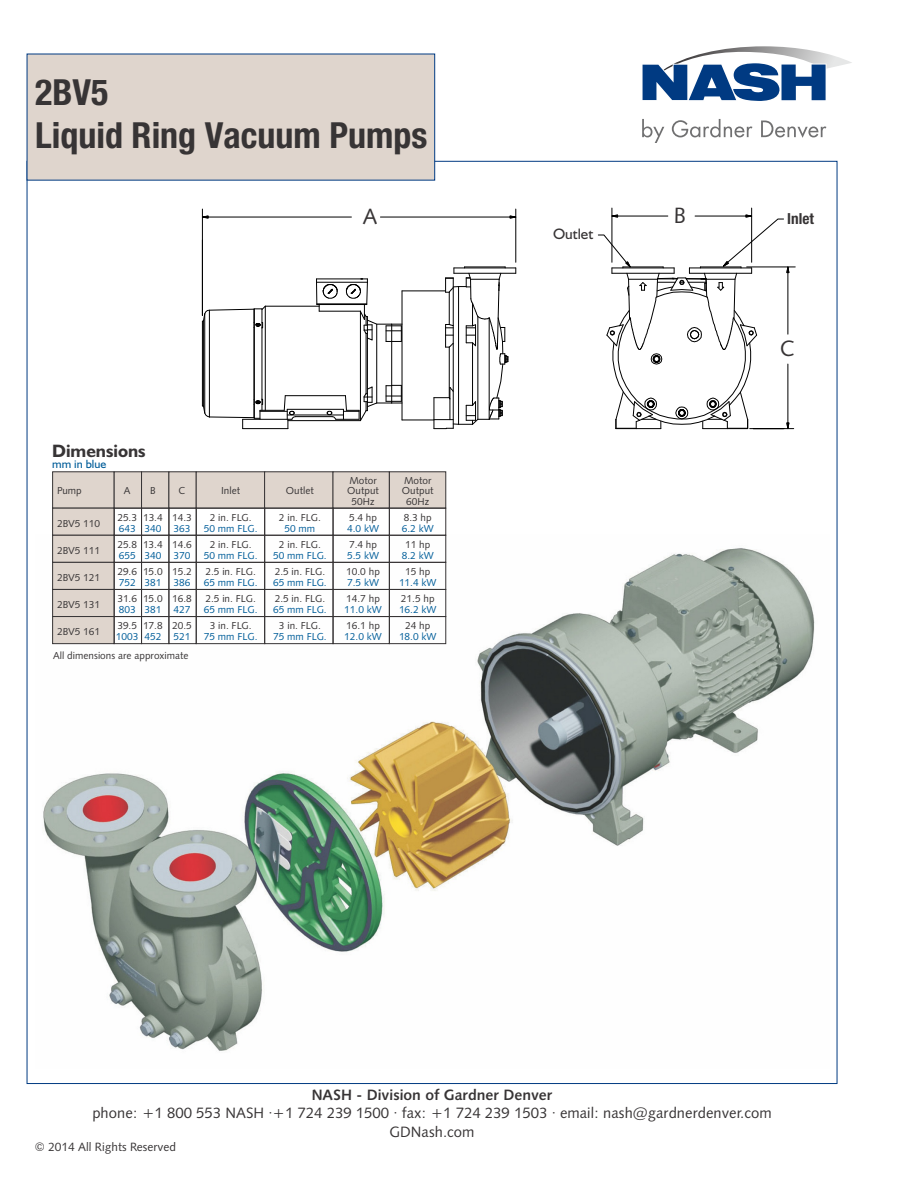
<style>
.page{position:relative;width:918px;height:1188px;background:#fff}
.page>*{position:absolute;margin:0;border:0;box-sizing:border-box;transform-origin:0 0}
.t1{font:700 condensed 36px/42.6px "Helvetica Neue";color:#373435}
.t2{font:22.2px "Humanist 531 BT Roman A";color:#373435}
.t3{font:700 18px "Humanist 521 BT";color:#373435}
.t4{font:15.3px "Humanist 521 BT";color:#373435}
.t5{font:700 condensed 15.3px "Helvetica Neue";color:#373435}
.t6{font:15px/18.1px "Humanist 531 BT Roman A";color:#373435;text-align:center}
.t7{font:15px "Humanist 531 BT Bold A";color:#373435}
.t8{font:12px "Humanist 531 BT Roman A";color:#373435}
.t9{font:12px "Humanist 521 BT";color:#005d99}
.t10{font:10.2px "Humanist 531 BT Roman A";color:#373435}
.t11{font:10.2px "Humanist 531 BT Roman A";color:#005d99}
</style>
<div class="page">
<img style="left:43px;top:534px;width:772px;height:517px">
<div style="left:27px;top:54px;width:408px;height:126px;background:#dfd5cd"></div>
<svg style="left:52px;top:471px;width:394px;height:173px"></svg>
<div style="left:196px;top:508px;width:69px;height:27px;border:1px solid #373435"></div>
<div style="left:264px;top:508px;width:69px;height:27px;border:1px solid #373435"></div>
<div style="left:333px;top:508px;width:57px;height:27px;border:1px solid #373435"></div>
<div style="left:389px;top:508px;width:57px;height:27px;border:1px solid #373435"></div>
<div style="left:196px;top:535px;width:69px;height:28px;border:1px solid #373435"></div>
<div style="left:264px;top:535px;width:69px;height:28px;border:1px solid #373435"></div>
<div style="left:333px;top:535px;width:57px;height:28px;border:1px solid #373435"></div>
<div style="left:389px;top:535px;width:57px;height:28px;border:1px solid #373435"></div>
<div style="left:196px;top:562px;width:69px;height:28px;border:1px solid #373435"></div>
<div style="left:264px;top:562px;width:69px;height:28px;border:1px solid #373435"></div>
<div style="left:333px;top:562px;width:57px;height:28px;border:1px solid #373435"></div>
<div style="left:389px;top:562px;width:57px;height:28px;border:1px solid #373435"></div>
<div style="left:196px;top:589px;width:69px;height:28px;border:1px solid #373435"></div>
<div style="left:264px;top:589px;width:69px;height:28px;border:1px solid #373435"></div>
<div style="left:333px;top:589px;width:57px;height:28px;border:1px solid #373435"></div>
<div style="left:389px;top:589px;width:57px;height:28px;border:1px solid #373435"></div>
<div style="left:196px;top:616px;width:69px;height:28px;border:1px solid #373435"></div>
<div style="left:264px;top:616px;width:69px;height:28px;border:1px solid #373435"></div>
<div style="left:333px;top:616px;width:57px;height:28px;border:1px solid #373435"></div>
<div style="left:389px;top:616px;width:57px;height:28px;border:1px solid #373435"></div>
<hr style="left:402px;top:291px;width:1px;height:129px;background:#000">
<hr style="left:391px;top:324px;width:1px;height:79px;background:#000">
<hr style="left:376px;top:324px;width:1px;height:79px;background:#000">
<hr style="left:367px;top:317px;width:1px;height:94px;background:#000">
<hr style="left:366px;top:333px;width:1px;height:61px;background:#000">
<hr style="left:360px;top:311px;width:1px;height:110px;background:#000">
<hr style="left:265px;top:306px;width:1px;height:104px;background:#000">
<hr style="left:262px;top:309px;width:1px;height:101px;background:#000">
<hr style="left:254px;top:327px;width:1px;height:73px;background:#000">
<hr style="left:209px;top:310px;width:1px;height:107px;background:#000">
<hr style="left:204px;top:314px;width:1px;height:99px;background:#000">
<hr style="left:203px;top:321px;width:1px;height:85px;background:#000">
<hr style="left:202px;top:321px;width:1px;height:85px;background:#000">
<hr style="left:285px;top:395px;width:60px;height:1px;background:#000">
<hr style="left:287px;top:409px;width:56px;height:1px;background:#000">
<hr style="left:287px;top:415px;width:56px;height:1px;background:#000">
<hr style="left:296px;top:416px;width:36px;height:1px;background:#000">
<hr style="left:288px;top:420px;width:72px;height:1px;background:#000">
<svg style="left:202px;top:395px;width:94px;height:34px"></svg>
<hr style="left:402px;top:420px;width:32px;height:1px;background:#000">
<svg style="left:326px;top:385px;width:76px;height:37px"></svg>
<hr style="left:317px;top:279px;width:50px;height:1px;background:#000">
<hr style="left:317px;top:282px;width:50px;height:1px;background:#000">
<hr style="left:317px;top:303px;width:50px;height:1px;background:#000">
<hr style="left:317px;top:304px;width:50px;height:1px;background:#000">
<hr style="left:319px;top:311px;width:41px;height:1px;background:#000">
<hr style="left:265px;top:306px;width:54px;height:1px;background:#000">
<svg style="left:202px;top:305px;width:64px;height:24px"></svg>
<hr style="left:454px;top:268px;width:62px;height:1px;background:#000">
<hr style="left:454px;top:273px;width:62px;height:1px;background:#000">
<hr style="left:402px;top:291px;width:44px;height:1px;background:#000">
<svg style="left:316px;top:279px;width:22px;height:32px"></svg>
<svg style="left:434px;top:267px;width:75px;height:162px"></svg>
<hr style="left:612px;top:208px;width:1px;height:54px;background:#000">
<hr style="left:751px;top:208px;width:1px;height:54px;background:#000">
<hr style="left:747px;top:267px;width:48px;height:1px;background:#000">
<hr style="left:753px;top:428px;width:41px;height:1px;background:#000">
<hr style="left:202px;top:209px;width:1px;height:107px;background:#000">
<hr style="left:515px;top:209px;width:1px;height:53px;background:#000">
<hr style="left:208px;top:217px;width:143px;height:1px;background:#000">
<hr style="left:380px;top:217px;width:130px;height:1px;background:#000">
<svg style="left:201px;top:215px;width:8px;height:4px"></svg>
<svg style="left:509px;top:215px;width:8px;height:4px"></svg>
<svg style="left:346px;top:279px;width:56px;height:63px"></svg>
<svg style="left:598px;top:214px;width:192px;height:216px"></svg>
<svg style="left:642px;top:119px;width:22px;height:24px"></svg>
<svg style="left:672px;top:119px;width:80px;height:18px"></svg>
<svg style="left:761px;top:121px;width:65px;height:17px"></svg>
<svg style="left:642px;top:46px;width:210px;height:55px"></svg>
<h1 class="t1" style="left:35px;top:74px;width:394px">2BV5<br>Liquid Ring Vacuum Pumps</h1>
<h3 class="t3" style="left:52px;top:443px;width:95px">Dimensions</h3>
<p class="t9" style="left:52px;top:459px;width:56px">mm in blue</p>
<h2 class="t2" style="left:363px;top:207px;width:16px">A</h2>
<h2 class="t2" style="left:674px;top:206px;width:14px">B</h2>
<h3 class="t4" style="left:553px;top:228px;width:42px">Outlet</h3>
<p class="t10" style="left:349px;top:476px;width:29px">Motor</p>
<p class="t10" style="left:404px;top:476px;width:29px">Motor</p>
<p class="t10" style="left:57px;top:487px;width:26px">Pump</p>
<p class="t10" style="left:124px;top:487px;width:8px">A</p>
<p class="t10" style="left:150px;top:487px;width:7px">B</p>
<p class="t10" style="left:179px;top:487px;width:8px">C</p>
<p class="t10" style="left:221px;top:487px;width:21px">Inlet</p>
<p class="t10" style="left:286px;top:487px;width:29px">Outlet</p>
<p class="t10" style="left:347px;top:487px;width:33px">Output</p>
<p class="t10" style="left:402px;top:487px;width:33px">Output</p>
<p class="t10" style="left:352px;top:497px;width:24px">50Hz</p>
<p class="t10" style="left:406px;top:497px;width:24px">60Hz</p>
<p class="t10" style="left:117px;top:513px;width:76px">25.3 13.4 14.3</p>
<p class="t10" style="left:210px;top:513px;width:43px">2 in. FLG.</p>
<p class="t10" style="left:279px;top:513px;width:43px">2 in. FLG.</p>
<p class="t10" style="left:349px;top:513px;width:30px">5.4 hp</p>
<p class="t10" style="left:404px;top:513px;width:30px">8.3 hp</p>
<p class="t10" style="left:57px;top:519px;width:45px">2BV5 110</p>
<p class="t11" style="left:119px;top:524px;width:73px">643 340 363</p>
<p class="t11" style="left:204px;top:524px;width:55px">50 mm FLG.</p>
<p class="t11" style="left:285px;top:524px;width:32px">50 mm</p>
<p class="t11" style="left:347px;top:524px;width:33px">4.0 kW</p>
<p class="t11" style="left:402px;top:524px;width:33px">6.2 kW</p>
<p class="t10" style="left:117px;top:540px;width:76px">25.8 13.4 14.6</p>
<p class="t10" style="left:210px;top:540px;width:43px">2 in. FLG.</p>
<p class="t10" style="left:279px;top:540px;width:43px">2 in. FLG.</p>
<p class="t10" style="left:349px;top:540px;width:30px">7.4 hp</p>
<p class="t10" style="left:405px;top:540px;width:27px">11 hp</p>
<p class="t10" style="left:57px;top:546px;width:45px">2BV5 111</p>
<p class="t11" style="left:119px;top:551px;width:73px">655 340 370</p>
<p class="t11" style="left:204px;top:551px;width:55px">50 mm FLG.</p>
<p class="t11" style="left:273px;top:551px;width:55px">50 mm FLG.</p>
<p class="t11" style="left:347px;top:551px;width:33px">5.5 kW</p>
<p class="t11" style="left:402px;top:551px;width:33px">8.2 kW</p>
<p class="t10" style="left:117px;top:568px;width:76px">29.6 15.0 15.2</p>
<p class="t10" style="left:205px;top:568px;width:52px">2.5 in. FLG.</p>
<p class="t10" style="left:275px;top:568px;width:52px">2.5 in. FLG.</p>
<p class="t10" style="left:346px;top:568px;width:35px">10.0 hp</p>
<p class="t10" style="left:405px;top:568px;width:27px">15 hp</p>
<p class="t10" style="left:57px;top:573px;width:45px">2BV5 121</p>
<p class="t11" style="left:119px;top:578px;width:73px">752 381 386</p>
<p class="t11" style="left:204px;top:578px;width:55px">65 mm FLG.</p>
<p class="t11" style="left:273px;top:578px;width:55px">65 mm FLG.</p>
<p class="t11" style="left:347px;top:578px;width:33px">7.5 kW</p>
<p class="t11" style="left:399px;top:578px;width:39px">11.4 kW</p>
<p class="t10" style="left:117px;top:595px;width:76px">31.6 15.0 16.8</p>
<p class="t10" style="left:205px;top:595px;width:52px">2.5 in. FLG.</p>
<p class="t10" style="left:275px;top:595px;width:52px">2.5 in. FLG.</p>
<p class="t10" style="left:346px;top:595px;width:35px">14.7 hp</p>
<p class="t10" style="left:401px;top:595px;width:35px">21.5 hp</p>
<p class="t10" style="left:57px;top:600px;width:45px">2BV5 131</p>
<p class="t11" style="left:119px;top:605px;width:73px">803 381 427</p>
<p class="t11" style="left:204px;top:605px;width:55px">65 mm FLG.</p>
<p class="t11" style="left:273px;top:605px;width:55px">65 mm FLG.</p>
<p class="t11" style="left:344px;top:605px;width:39px">11.0 kW</p>
<p class="t11" style="left:399px;top:605px;width:39px">16.2 kW</p>
<p class="t10" style="left:117px;top:622px;width:76px">39.5 17.8 20.5</p>
<p class="t10" style="left:210px;top:622px;width:43px">3 in. FLG.</p>
<p class="t10" style="left:279px;top:622px;width:43px">3 in. FLG.</p>
<p class="t10" style="left:346px;top:622px;width:35px">16.1 hp</p>
<p class="t10" style="left:405px;top:622px;width:27px">24 hp</p>
<p class="t10" style="left:57px;top:627px;width:45px">2BV5 161</p>
<p class="t11" style="left:116px;top:632px;width:76px">1003 452 521</p>
<p class="t11" style="left:204px;top:632px;width:55px">75 mm FLG.</p>
<p class="t11" style="left:273px;top:632px;width:55px">75 mm FLG.</p>
<p class="t11" style="left:344px;top:632px;width:39px">12.0 kW</p>
<p class="t11" style="left:399px;top:632px;width:39px">18.0 kW</p>
<p class="t10" style="left:53px;top:651px;width:137px">All dimensions are approximate</p>
<h3 class="t5" style="left:787px;top:212px;width:28px">Inlet</h3>
<h2 class="t2" style="left:780px;top:339px;width:16px">C</h2>
<h3 class="t7" style="left:312px;top:1089px;width:242px">NASH - Division of Gardner Denver</h3>
<h3 class="t6" style="left:92px;top:1105px;width:681px">phone: +1 800 553 NASH ·+1 724 239 1500 · fax: +1 724 239 1503 · email: nash@gardnerdenver.com<br>GDNash.com</h3>
<p class="t8" style="left:35px;top:1141px;width:143px">© 2014 All Rights Reserved</p>
</div>
